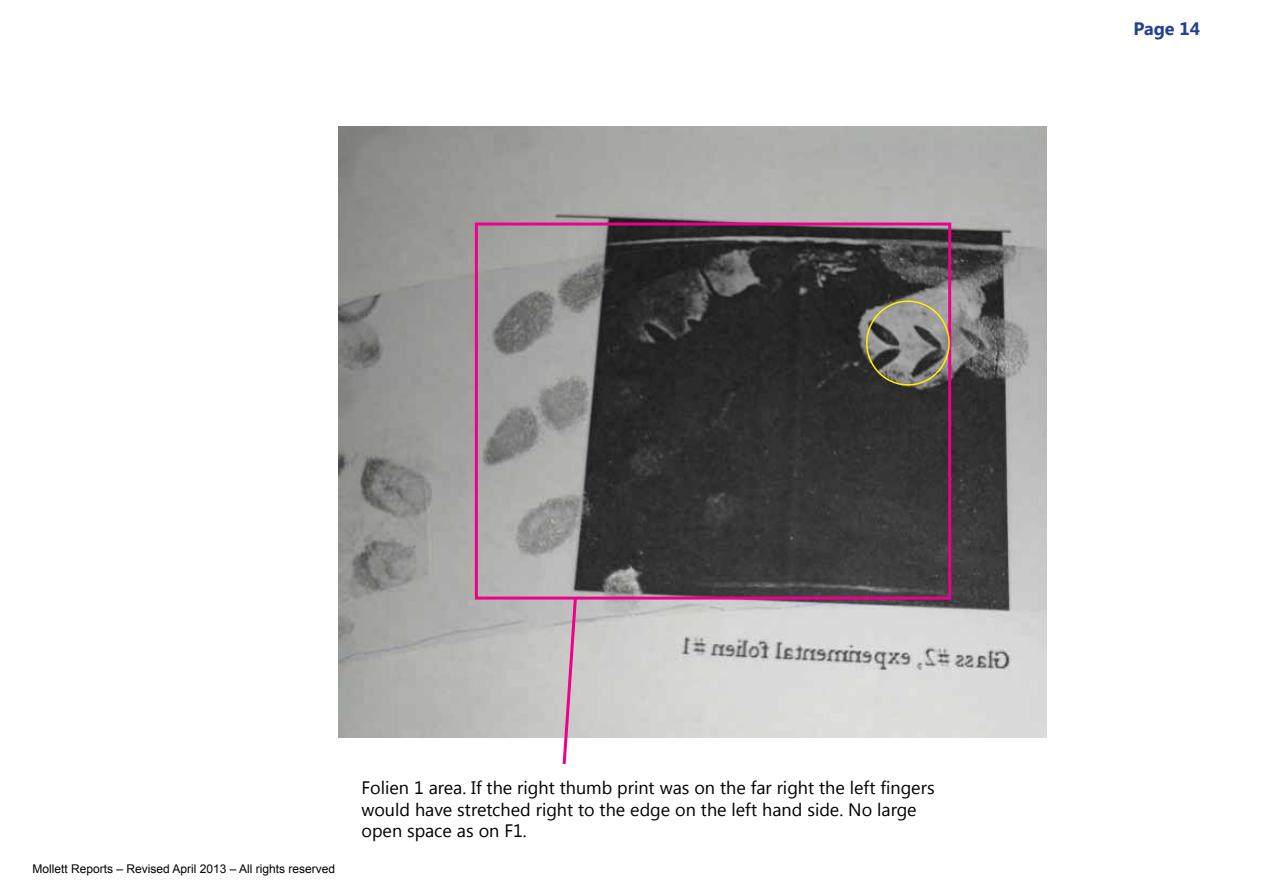
<style>
.page{position:relative;width:1263px;height:893px;background:#fff}
.page>*{position:absolute;margin:0;border:0;box-sizing:border-box;transform-origin:0 0}
.t1{font:18px/21.6px "Segoe UI";color:#000}
.t2{font:700 18px "Segoe UI";color:#25408f}
.t3{font:12px "Arial";color:#000}
</style>
<div class="page">
<img style="left:338px;top:126px;width:708px;height:612px">
<div style="left:475px;top:223px;width:476px;height:377px;border:3px solid #ec008c"></div>
<div style="left:866px;top:300px;width:84px;height:86px;border:2px solid #fff200;border-radius:50%"></div>
<svg style="left:561px;top:594px;width:18px;height:171px;background:#d5abc1"></svg>
<p class="t2" style="left:1133px;top:15px;width:68px">Page 14</p>
<p class="t3" style="left:32px;top:861px;width:304px">Mollett Reports – Revised April 2013 – All rights reserved</p>
<p class="t1" style="left:361px;top:776px;width:575px">Folien 1 area. If the right thumb print was on the far right the left fingers would have stretched right to the edge on the left hand side. No large open space as on F1.</p>
</div>
